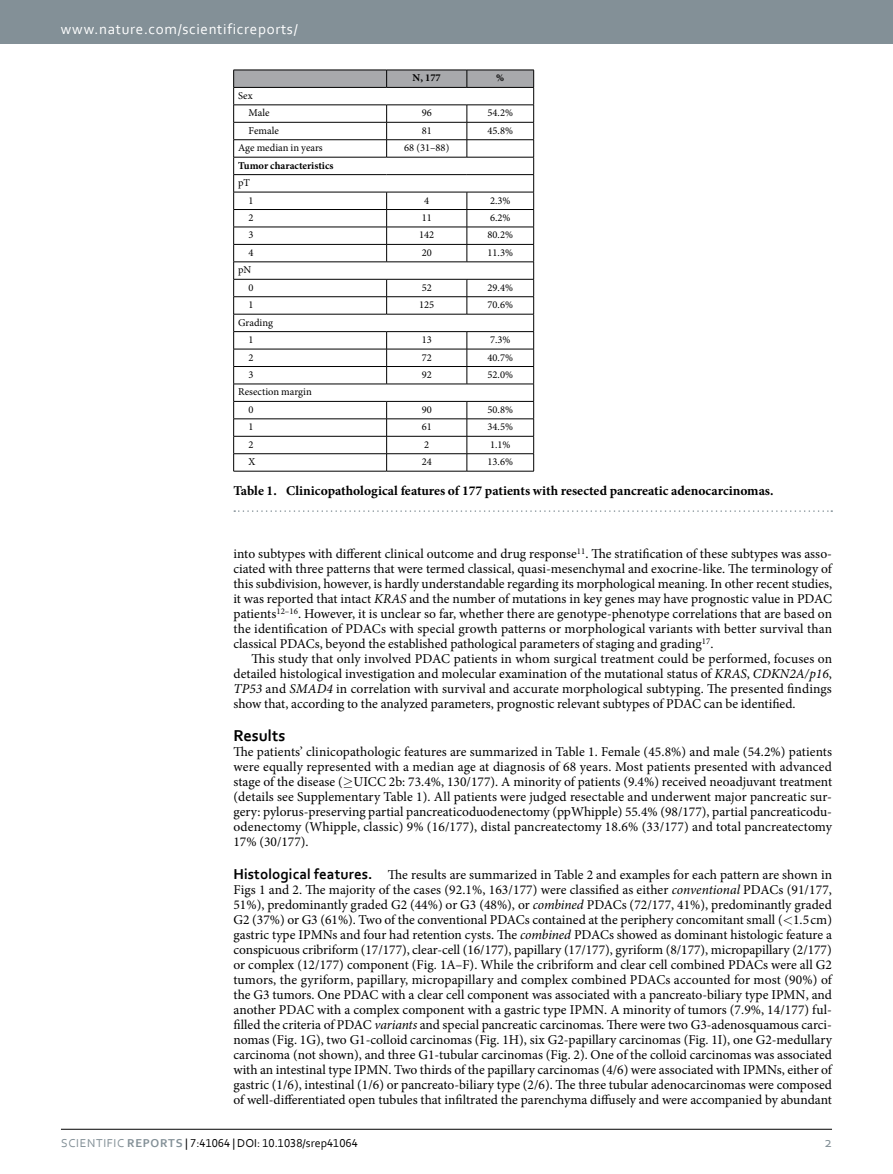
<style>
.page{position:relative;width:893px;height:1174px;background:#fff}
.page>*{position:absolute;margin:0;border:0;box-sizing:border-box;transform-origin:0 0}
.t1{font:700 16.5px "Corbel";color:#000}
.t2{font:15px "Corbel";letter-spacing:.045em;color:#fff}
.t3{font:15px "Corbel";color:#839097}
.t4{font:13.5px/15px "Minion Pro";color:#000;text-align:justify}
.t5{font:700 13.5px "Minion Pro";color:#000}
.t6{font:12px "Corbel";color:#000}
.t7{font:10.5px/17.4px "Minion Pro";color:#000}
.t8{font:700 10.5px "Minion Pro";color:#000}
.s1{font-style:italic}
.s2{font-family:"Corbel";font-weight:700;font-size:15px}
.s3{color:#839097}
.s4{font-weight:700;color:#839097}
</style>
<div class="page">
<div style="left:0;top:0;width:893px;height:43px;background:#839097"></div>
<hr style="left:61px;top:1129px;width:771px;height:1px;background:#000">
<svg style="left:234px;top:510px;width:598px;height:2px"></svg>
<hr style="left:233px;top:471px;width:154px;height:1px;background:#000">
<hr style="left:387px;top:471px;width:80px;height:1px;background:#000">
<svg style="left:233px;top:70px;width:301px;height:401px"></svg>
<hr style="left:467px;top:471px;width:67px;height:1px;background:#000">
<p class="t2" style="left:61px;top:19px;width:238px">www.nature.com/scientificreports/</p>
<p class="t7" style="left:249px;top:87px;width:22px;text-indent:-10px">Sex<br>Male</p>
<p class="t8" style="left:413px;top:71px;width:30px">N, 177</p>
<p class="t8" style="left:496px;top:71px;width:10px">%</p>
<p class="t7" style="left:422px;top:104px;width:12px">96</p>
<p class="t7" style="left:488px;top:104px;width:27px">54.2%</p>
<p class="t7" style="left:249px;top:122px;width:32px">Female</p>
<p class="t7" style="left:422px;top:122px;width:12px">81</p>
<p class="t7" style="left:488px;top:122px;width:27px">45.8%</p>
<p class="t7" style="left:238px;top:139px;width:86px">Age median in years</p>
<p class="t7" style="left:404px;top:139px;width:47px">68 (31–88)</p>
<p class="t8" style="left:238px;top:158px;width:97px">Tumor characteristics</p>
<p class="t7" style="left:249px;top:174px;width:7px;text-indent:-10px">pT<br>1</p>
<p class="t7" style="left:424px;top:191px;width:7px">4</p>
<p class="t7" style="left:490px;top:191px;width:22px">2.3%</p>
<p class="t7" style="left:249px;top:209px;width:7px">2</p>
<p class="t7" style="left:422px;top:209px;width:12px">11</p>
<p class="t7" style="left:490px;top:209px;width:22px">6.2%</p>
<p class="t7" style="left:249px;top:226px;width:7px">3</p>
<p class="t7" style="left:419px;top:226px;width:17px">142</p>
<p class="t7" style="left:488px;top:226px;width:27px">80.2%</p>
<p class="t7" style="left:249px;top:244px;width:7px">4</p>
<p class="t7" style="left:422px;top:244px;width:12px">20</p>
<p class="t7" style="left:488px;top:244px;width:27px">11.3%</p>
<p class="t7" style="left:238px;top:261px;width:17px;text-align:right">pN<br>0</p>
<p class="t7" style="left:422px;top:279px;width:12px">52</p>
<p class="t7" style="left:488px;top:279px;width:27px">29.4%</p>
<p class="t7" style="left:249px;top:296px;width:7px">1</p>
<p class="t7" style="left:419px;top:296px;width:17px">125</p>
<p class="t7" style="left:488px;top:296px;width:27px">70.6%</p>
<p class="t7" style="left:249px;top:314px;width:26px;text-indent:-10px">Grading<br>1</p>
<p class="t7" style="left:422px;top:331px;width:12px">13</p>
<p class="t7" style="left:490px;top:331px;width:22px">7.3%</p>
<p class="t7" style="left:249px;top:348px;width:7px">2</p>
<p class="t7" style="left:422px;top:348px;width:12px">72</p>
<p class="t7" style="left:488px;top:348px;width:27px">40.7%</p>
<p class="t7" style="left:249px;top:366px;width:7px">3</p>
<p class="t7" style="left:422px;top:366px;width:12px">92</p>
<p class="t7" style="left:488px;top:366px;width:27px">52.0%</p>
<p class="t7" style="left:249px;top:383px;width:65px;text-indent:-10px">Resection margin<br>0</p>
<p class="t7" style="left:422px;top:401px;width:12px">90</p>
<p class="t7" style="left:488px;top:401px;width:27px">50.8%</p>
<p class="t7" style="left:249px;top:418px;width:7px">1</p>
<p class="t7" style="left:422px;top:418px;width:12px">61</p>
<p class="t7" style="left:488px;top:418px;width:27px">34.5%</p>
<p class="t7" style="left:249px;top:436px;width:7px">2</p>
<p class="t7" style="left:424px;top:436px;width:7px">2</p>
<p class="t7" style="left:490px;top:436px;width:22px">1.1%</p>
<p class="t7" style="left:249px;top:453px;width:8px">X</p>
<p class="t7" style="left:422px;top:453px;width:12px">24</p>
<p class="t7" style="left:488px;top:453px;width:27px">13.6%</p>
<p class="t5" style="left:233px;top:481px;width:542px">Table 1. Clinicopathological features of 177 patients with resected pancreatic adenocarcinomas.</p>
<p class="t4" style="left:233px;top:546px;width:600px">into subtypes with different clinical outcome and drug response<sup>11</sup>. The stratification of these subtypes was asso&shy;ciated with three patterns that were termed classical, quasi-mesenchymal and exocrine-like. The terminology of this subdivision, however, is hardly understandable regarding its morphological meaning. In other recent studies, it was reported that intact <span class="s1">KRAS</span> and the number of mutations in key genes may have prognostic value in PDAC patients<sup>12–16</sup>. However, it is unclear so far, whether there are genotype-phenotype correlations that are based on the identification of PDACs with special growth patterns or morphological variants with better survival than classical PDACs, beyond the established pathological parameters of staging and grading<sup>17</sup>.</p>
<p class="t4" style="left:233px;top:651px;width:600px;text-indent:18px">This study that only involved PDAC patients in whom surgical treatment could be performed, focuses on detailed histological investigation and molecular examination of the mutational status of <span class="s1">KRAS</span>, <span class="s1">CDKN2A/p16</span>, <span class="s1">TP53</span> and <span class="s1">SMAD4</span> in correlation with survival and accurate morphological subtyping. The presented findings show that, according to the analyzed parameters, prognostic relevant subtypes of PDAC can be identified.</p>
<p class="t1" style="left:233px;top:725px;width:53px">Results</p>
<p class="t4" style="left:233px;top:744px;width:600px">The patients’ clinicopathologic features are summarized in Table 1. Female (45.8%) and male (54.2%) patients were equally represented with a median age at diagnosis of 68 years. Most patients presented with advanced stage of the disease (≥UICC 2b: 73.4%, 130/177). A minority of patients (9.4%) received neoadjuvant treatment (details see Supplementary Table 1). All patients were judged resectable and underwent major pancreatic sur&shy;gery: pylorus-preserving partial pancreaticoduodenectomy (ppWhipple) 55.4% (98/177), partial pancreaticodu&shy;odenectomy (Whipple, classic) 9% (16/177), distal pancreatectomy 18.6% (33/177) and total pancreatectomy 17% (30/177).</p>
<p class="t4" style="left:233px;top:867px;width:600px"><span class="s2">Histological features.</span> The results are summarized in Table 2 and examples for each pattern are shown in Figs 1 and 2. The majority of the cases (92.1%, 163/177) were classified as either <span class="s1">conventional</span> PDACs (91/177, 51%), predominantly graded G2 (44%) or G3 (48%), or <span class="s1">combined</span> PDACs (72/177, 41%), predominantly graded G2 (37%) or G3 (61%). Two of the conventional PDACs contained at the periphery concomitant small ( 1.5cm) gastric type IPMNs and four had retention cysts. The <span class="s1">combined</span> PDACs showed as dominant histologic feature a conspicuous cribriform (17/177), clear-cell (16/177), papillary (17/177), gyriform (8/177), micropapillary (2/177) or complex (12/177) component (Fig. 1A–F). While the cribriform and clear cell combined PDACs were all G2 tumors, the gyriform, papillary, micropapillary and complex combined PDACs accounted for most (90%) of the G3 tumors. One PDAC with a clear cell component was associated with a pancreato-biliary type IPMN, and another PDAC with a complex component with a gastric type IPMN. A minority of tumors (7.9%, 14/177) ful&shy;filled the criteria of PDAC <span class="s1">variants</span> and special pancreatic carcinomas. There were two G3-adenosquamous carci&shy;nomas (Fig. 1G), two G1-colloid carcinomas (Fig. 1H), six G2-papillary carcinomas (Fig. 1I), one G2-medullary carcinoma (not shown), and three G1-tubular carcinomas (Fig. 2). One of the colloid carcinomas was associated with an intestinal type IPMN. Two thirds of the papillary carcinomas (4/6) were associated with IPMNs, either of gastric (1/6), intestinal (1/6) or pancreato-biliary type (2/6). The three tubular adenocarcinomas were composed of well-differentiated open tubules that infiltrated the parenchyma diffusely and were accompanied by abundant</p>
<p class="t6" style="left:61px;top:1135px;width:298px"><span class="s3">Scientific</span> <span class="s4">Reports</span> | 7:41064 | DOI: 10.1038/srep41064</p>
<p class="t3" style="left:824px;top:1132px;width:9px">2</p>
</div>
